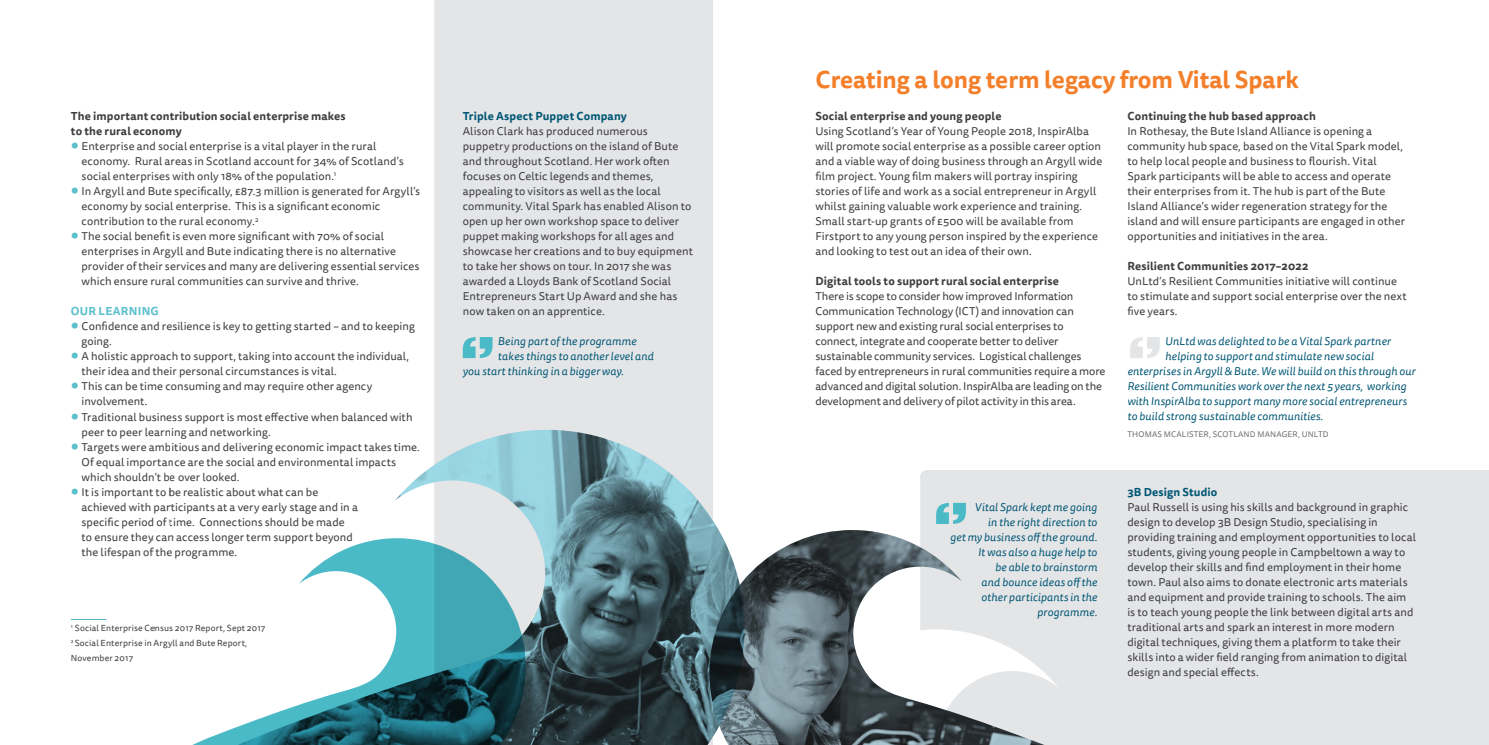
<style>
.page{position:relative;width:1489px;height:745px;background:#fff}
.page>*{position:absolute;margin:0;border:0;box-sizing:border-box;transform-origin:0 0}
.Heading{font:700 23.75px "Tisa Sans Pro";color:#f47f2a}
.body{font:11.25px/15px "Tisa Sans Pro";letter-spacing:.005em;color:#3e3e3f}
.quote_-_new{font:italic 11.25px/15px "Tisa Sans Pro";letter-spacing:.015em;color:#005775;text-align:right}
.body-2{font:700 11.25px/15px "Tisa Sans Pro";letter-spacing:.015em;color:#3e3e3f}
.body-3{font:700 11.25px "Tisa Sans Pro";letter-spacing:.015em;color:#005775}
.body-4{font:700 11.25px "Tisa Sans Pro";letter-spacing:.02em;color:#5cbfcc}
.footnote{font:8.75px/15px "Tisa Sans Pro";letter-spacing:.015em;color:#3e3e3f}
.quotes_author{font:8.12px "Tisa Sans Pro";letter-spacing:.02em;color:#6c6d70}
.s1{font-weight:700;font-size:17.5px;color:#5cbfcc}
</style>
<div class="page">
<div style="left:920px;top:470px;width:568px;height:274px;background:#e4e5e7"></div>
<div style="left:1123px;top:629px;width:117px;height:115px;background:#e4e5e7"></div>
<div style="left:434px;top:0;width:279px;height:429px;background:#e4e5e7"></div>
<hr style="left:71px;top:619px;width:35px;height:1px;background:#4abac7">
<svg style="left:463px;top:337px;width:29px;height:21px"></svg>
<svg style="left:936px;top:502px;width:29px;height:21px"></svg>
<svg style="left:1130px;top:337px;width:29px;height:21px"></svg>
<svg style="left:395px;top:429px;width:323px;height:315px;background:#758f96"></svg>
<svg style="left:194px;top:538px;width:331px;height:206px"></svg>
<svg style="left:709px;top:529px;width:414px;height:215px"></svg>
<p class="body-2" style="left:71px;top:109px;width:276px">The important contribution social enterprise makes to the rural economy</p>
<p class="body" style="left:81px;top:139px;width:323px;text-indent:-11px"><span class="s1">•</span> Enterprise and social enterprise is a vital player in the rural economy. Rural areas in Scotland account for 34% of Scotland’s social enterprises with only 18% of the population.<sup>1</sup></p>
<p class="body" style="left:81px;top:184px;width:340px;text-indent:-11px"><span class="s1">•</span> In Argyll and Bute specifically, £87.3 million is generated for Argyll’s economy by social enterprise. This is a significant economic contribution to the rural economy.<sup>2</sup></p>
<p class="body" style="left:81px;top:229px;width:339px;text-indent:-11px"><span class="s1">•</span> The social benefit is even more significant with 70% of social enterprises in Argyll and Bute indicating there is no alternative provider of their services and many are delivering essential services which ensure rural communities can survive and thrive.</p>
<p class="body-4" style="left:71px;top:303px;width:89px">OUR LEARNING</p>
<p class="body" style="left:81px;top:319px;width:335px;text-indent:-11px"><span class="s1">•</span> Confidence and resilience is key to getting started – and to keeping going.</p>
<p class="body" style="left:81px;top:349px;width:329px;text-indent:-11px"><span class="s1">•</span> A holistic approach to support, taking into account the individual, their idea and their personal circumstances is vital.</p>
<p class="body" style="left:81px;top:379px;width:292px;text-indent:-11px"><span class="s1">•</span> This can be time consuming and may require other agency involvement.</p>
<p class="body" style="left:81px;top:409px;width:332px;text-indent:-11px"><span class="s1">•</span> Traditional business support is most effective when balanced with peer to peer learning and networking.</p>
<p class="body" style="left:81px;top:439px;width:340px;text-indent:-11px"><span class="s1">•</span> Targets were ambitious and delivering economic impact takes time.<br>Of equal importance are the social and environmental impacts which shouldn’t be over looked.</p>
<p class="body" style="left:81px;top:484px;width:278px;text-indent:-11px"><span class="s1">•</span> It is important to be realistic about what can be achieved with participants at a very early stage and in a specific period of time. Connections should be made to ensure they can access longer term support beyond the lifespan of the programme.</p>
<p class="footnote" style="left:71px;top:620px;width:196px"><sup>1</sup> Social Enterprise Census 2017 Report, Sept 2017</p>
<p class="footnote" style="left:71px;top:635px;width:178px"><sup>2</sup> Social Enterprise in Argyll and Bute Report,<br>November 2017</p>
<p class="body-3" style="left:463px;top:108px;width:166px">Triple Aspect Puppet Company</p>
<p class="body" style="left:463px;top:124px;width:232px">Alison Clark has produced numerous puppetry productions on the island of Bute and throughout Scotland. Her work often focuses on Celtic legends and themes, appealing to visitors as well as the local community. Vital Spark has enabled Alison to open up her own workshop space to deliver puppet making workshops for all ages and showcase her creations and to buy equipment to take her shows on tour. In 2017 she was awarded a Lloyds Bank of Scotland Social Entrepreneurs Start Up Award and she has now taken on an apprentice.</p>
<p class="quote_-_new" style="left:498px;top:334px;width:140px">Being part of the programme</p>
<p class="quote_-_new" style="left:498px;top:349px;width:157px">takes things to another level and</p>
<p class="quote_-_new" style="left:463px;top:364px;width:162px">you start thinking in a bigger way.</p>
<p class="Heading" style="left:815px;top:62px;width:485px">Creating a long term legacy from Vital Spark</p>
<p class="body-2" style="left:815px;top:109px;width:188px">Social enterprise and young people</p>
<p class="body" style="left:815px;top:124px;width:288px">Using Scotland’s Year of Young People 2018, InspirAlba will promote social enterprise as a possible career option and a viable way of doing business through an Argyll wide film project. Young film makers will portray inspiring stories of life and work as a social entrepreneur in Argyll whilst gaining valuable work experience and training.<br>Small start-up grants of £500 will be available from Firstport to any young person inspired by the experience and looking to test out an idea of their own.</p>
<p class="body-2" style="left:815px;top:274px;width:245px">Digital tools to support rural social enterprise</p>
<p class="body" style="left:815px;top:289px;width:292px">There is scope to consider how improved Information Communication Technology (ICT) and innovation can support new and existing rural social enterprises to connect, integrate and cooperate better to deliver sustainable community services. Logistical challenges faced by entrepreneurs in rural communities require a more advanced and digital solution. InspirAlba are leading on the development and delivery of pilot activity in this area.</p>
<p class="body-2" style="left:1127px;top:109px;width:190px">Continuing the hub based approach</p>
<p class="body" style="left:1127px;top:124px;width:279px">In Rothesay, the Bute Island Alliance is opening a community hub space, based on the Vital Spark model, to help local people and business to flourish. Vital Spark participants will be able to access and operate their enterprises from it. The hub is part of the Bute Island Alliance’s wider regeneration strategy for the island and will ensure participants are engaged in other opportunities and initiatives in the area.</p>
<p class="body-2" style="left:1127px;top:258px;width:183px">Resilient Communities 2017–2022</p>
<p class="body" style="left:1127px;top:274px;width:281px">UnLtd’s Resilient Communities initiative will continue to stimulate and support social enterprise over the next five years.</p>
<p class="quote_-_new" style="left:1165px;top:334px;width:227px">UnLtd was delighted to be a Vital Spark partner</p>
<p class="quote_-_new" style="left:1165px;top:349px;width:210px">helping to support and stimulate new social</p>
<p class="quote_-_new" style="left:1127px;top:364px;width:290px">enterprises in Argyll &amp; Bute. We will build on this through our</p>
<p class="quote_-_new" style="left:1127px;top:379px;width:280px">Resilient Communities work over the next 5 years, working</p>
<p class="quote_-_new" style="left:1127px;top:394px;width:281px">with InspirAlba to support many more social entrepreneurs</p>
<p class="quote_-_new" style="left:1127px;top:409px;width:197px">to build strong sustainable communities.</p>
<p class="quotes_author" style="left:1127px;top:429px;width:203px">THOMAS MCALISTER, SCOTLAND MANAGER, UNLTD</p>
<p class="quote_-_new" style="left:950px;top:499px;width:149px">Vital Spark kept me going<br>in the right direction to<br>get my business off the ground.<br>It was also a huge help to<br>be able to brainstorm<br>and bounce ideas off the<br>other participants in the programme.</p>
<p class="body-3" style="left:1127px;top:483px;width:91px">3B Design Studio</p>
<p class="body" style="left:1127px;top:499px;width:290px">Paul Russell is using his skills and background in graphic design to develop 3B Design Studio, specialising in providing training and employment opportunities to local students, giving young people in Campbeltown a way to develop their skills and find employment in their home town. Paul also aims to donate electronic arts materials and equipment and provide training to schools. The aim is to teach young people the link between digital arts and traditional arts and spark an interest in more modern digital techniques, giving them a platform to take their skills into a wider field ranging from animation to digital design and special effects.</p>
</div>
